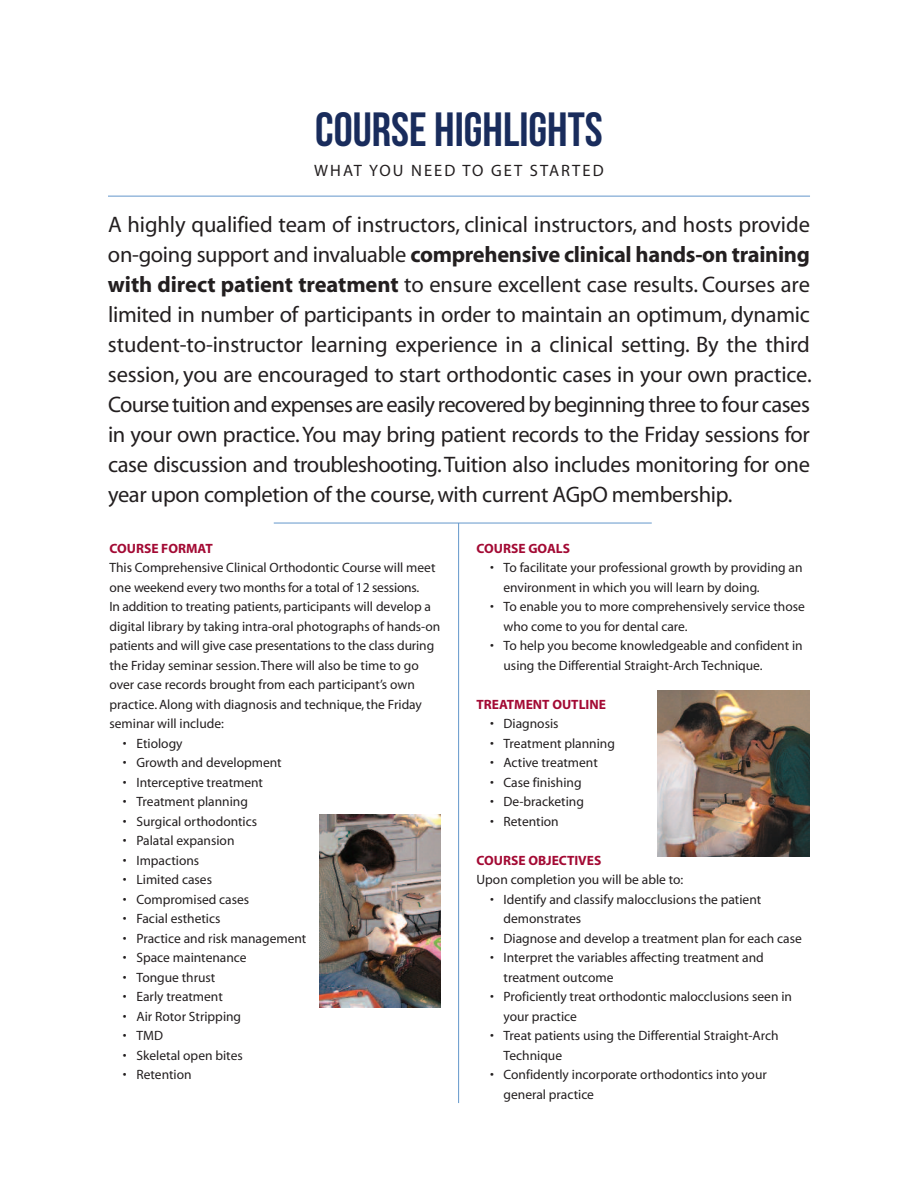
<style>
.page{position:relative;width:918px;height:1188px;background:#fff}
.page>*{position:absolute;margin:0;border:0;box-sizing:border-box;transform-origin:0 0}
.t1{font:48px "Bebas Neue";color:#192c5c}
.t2{font:22.5px/30px "Myriad";letter-spacing:-.015em;color:#231f20;text-align:justify}
.t3{font:16.5px "Myriad";letter-spacing:.125em;color:#231f20}
.t4{font:13.5px/19.5px "Myriad";color:#231f20}
.t5{font:700 13.5px "Myriad";color:#a30a34}
.s1{font-weight:700}
</style>
<div class="page">
<hr style="left:274px;top:523px;width:378px;height:1px;background:#6497cb">
<hr style="left:108px;top:196px;width:702px;height:1px;background:#6497cb">
<hr style="left:458px;top:523px;width:1px;height:580px;background:#6497cb">
<img style="left:657px;top:690px;width:153px;height:166px">
<img style="left:320px;top:815px;width:120px;height:192px">
<h1 class="t1" style="left:315px;top:102px;width:289px">COURSE HIGHLIGHTS</h1>
<p class="t3" style="left:314px;top:165px;width:291px">WHAT YOU NEED TO GET STARTED</p>
<p class="t2" style="left:108px;top:211px;width:705px">A highly qualified team of instructors, clinical instructors, and hosts provide on-going support and invaluable <span class="s1">comprehensive clinical hands-on training with direct patient treatment</span> to ensure excellent case results. Courses are limited in number of participants in order to maintain an optimum, dynamic student-to-instructor learning experience in a clinical setting. By the third session, you are encouraged to start orthodontic cases in your own practice.<br>Course tuition and expenses are easily recovered by beginning three to four cases in your own practice.You may bring patient records to the Friday sessions for case discussion and troubleshooting.Tuition also includes monitoring for one year upon completion of the course,with current AGpO membership.</p>
<p class="t5" style="left:110px;top:543px;width:105px">COURSE FORMAT</p>
<p class="t4" style="left:109px;top:559px;width:332px">This Comprehensive Clinical Orthodontic Course will meet one weekend every two months for a total of 12 sessions.<br>In addition to treating patients, participants will develop a digital library by taking intra-oral photographs of hands-on patients and will give case presentations to the class during the Friday seminar session.There will also be time to go over case records brought from each participant’s own practice.Along with diagnosis and technique,the Friday seminar will include:</p>
<p class="t4" style="left:123px;top:735px;width:61px">• Etiology</p>
<p class="t4" style="left:123px;top:754px;width:160px">• Growth and development</p>
<p class="t4" style="left:123px;top:774px;width:142px">• Interceptive treatment</p>
<p class="t4" style="left:123px;top:793px;width:126px">• Treatment planning</p>
<p class="t4" style="left:123px;top:813px;width:136px">• Surgical orthodontics</p>
<p class="t4" style="left:123px;top:832px;width:113px">• Palatal expansion</p>
<p class="t4" style="left:123px;top:852px;width:78px">• Impactions</p>
<p class="t4" style="left:123px;top:871px;width:91px">• Limited cases</p>
<p class="t4" style="left:123px;top:891px;width:128px">• Compromised cases</p>
<p class="t4" style="left:123px;top:910px;width:99px">• Facial esthetics</p>
<p class="t4" style="left:123px;top:930px;width:185px">• Practice and risk management</p>
<p class="t4" style="left:123px;top:949px;width:125px">• Space maintenance</p>
<p class="t4" style="left:123px;top:969px;width:94px">• Tongue thrust</p>
<p class="t4" style="left:123px;top:988px;width:101px">• Early treatment</p>
<p class="t4" style="left:123px;top:1008px;width:120px">• Air Rotor Stripping</p>
<p class="t4" style="left:123px;top:1027px;width:42px">• TMD</p>
<p class="t4" style="left:123px;top:1047px;width:121px">• Skeletal open bites</p>
<p class="t4" style="left:123px;top:1066px;width:70px">• Retention</p>
<p class="t5" style="left:477px;top:543px;width:95px">COURSE GOALS</p>
<p class="t4" style="left:504px;top:559px;width:301px;text-indent:-13px">• To facilitate your professional growth by providing an environment in which you will learn by doing.</p>
<p class="t4" style="left:504px;top:598px;width:303px;text-indent:-13px">• To enable you to more comprehensively service those who come to you for dental care.</p>
<p class="t4" style="left:504px;top:637px;width:301px;text-indent:-14px">• To help you become knowledgeable and confident in using the Differential Straight-Arch Technique.</p>
<p class="t5" style="left:477px;top:699px;width:131px">TREATMENT OUTLINE</p>
<p class="t4" style="left:490px;top:715px;width:70px">• Diagnosis</p>
<p class="t4" style="left:490px;top:735px;width:126px">• Treatment planning</p>
<p class="t4" style="left:490px;top:754px;width:109px">• Active treatment</p>
<p class="t4" style="left:490px;top:774px;width:93px">• Case finishing</p>
<p class="t4" style="left:490px;top:793px;width:95px">• De-bracketing</p>
<p class="t4" style="left:490px;top:813px;width:70px">• Retention</p>
<p class="t5" style="left:477px;top:855px;width:126px">COURSE OBJECTIVES</p>
<p class="t4" style="left:477px;top:871px;width:208px">Upon completion you will be able to:</p>
<p class="t4" style="left:504px;top:891px;width:259px;text-indent:-14px">• Identify and classify malocclusions the patient demonstrates</p>
<p class="t4" style="left:490px;top:930px;width:313px">• Diagnose and develop a treatment plan for each case</p>
<p class="t4" style="left:504px;top:949px;width:262px;text-indent:-13px">• Interpret the variables affecting treatment and treatment outcome</p>
<p class="t4" style="left:504px;top:988px;width:290px;text-indent:-13px">• Proficiently treat orthodontic malocclusions seen in your practice</p>
<p class="t4" style="left:504px;top:1027px;width:277px;text-indent:-14px">• Treat patients using the Differential Straight-Arch<br>Technique</p>
<p class="t4" style="left:504px;top:1066px;width:265px;text-indent:-14px">• Confidently incorporate orthodontics into your general practice</p>
</div>
